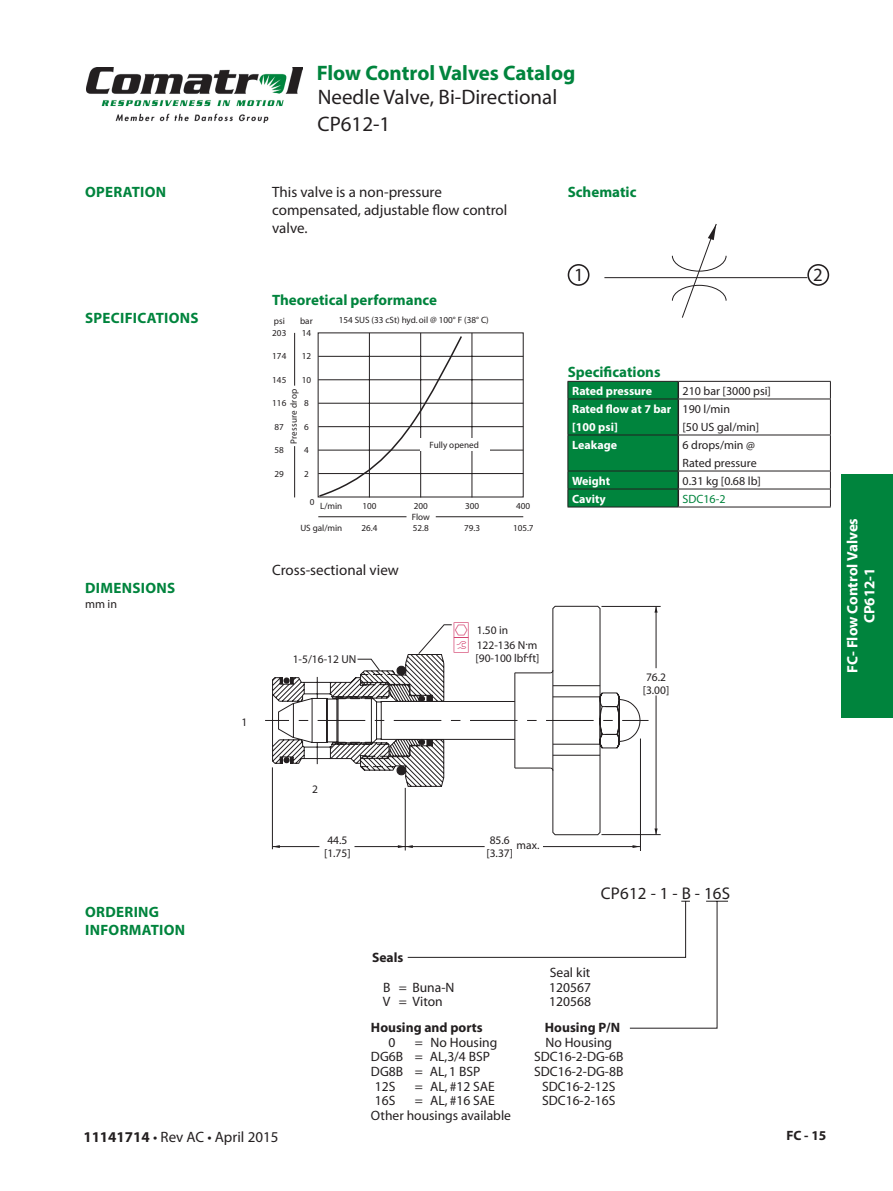
<style>
.page{position:relative;width:893px;height:1191px;background:#fff}
.page>*{position:absolute;margin:0;border:0;box-sizing:border-box;transform-origin:0 0}
._103_Heading_1{font:21px "Myriad Pro";color:#231f20}
.t1{font:700 21px "Myriad Pro";color:#00843d}
.Schematic{font:18.75px "Myriad Ringers";color:#231f20}
.Ordering{font:16.95px "Myriad";letter-spacing:.01em;color:#231f20}
._200_Body_Text{font:15px/18px "Myriad Pro";color:#231f20}
._300_Illustration{font:700 15px/18px "Myriad Pro";letter-spacing:.02em;color:#00843d}
._300_Illustration-2{font:700 15px "Myriad Pro";color:#00843d}
._901_Tab_Valve{font:700 15px "Myriad Pro";color:#fff}
._300_Illustration-3{font:15px "Myriad Pro";color:#231f20}
.Ordering-2{font:13.65px "Myriad";color:#231f20}
.Ordering-3{font:700 13.65px "Myriad";color:#231f20}
.t2{font:700 13.5px "Myriad Pro";color:#231f20}
._400_Table_Text{font:12px/18px "Myriad Pro";color:#231f20}
._400_Table_Text-2{font:700 12px/18px "Myriad Pro";color:#fff}
._400_Table_Text-3{font:12px "Myriad Pro";color:#00843d}
._306_Annotations{font:12px "Myriad Pro";color:#231f20}
.Cross-Section{font:11.55px/12.5px "Myriad";color:#231f20}
.Cross-Section-2{font:11.55px "Myriad Ringers";color:#231f20}
.Performance{font:9.15px "Myriad";color:#231f20}
.Performance-2{font:9.15px "Myriad";letter-spacing:.03em;color:#231f20}
.s1{font-weight:700}
</style>
<div class="page">
<div style="left:842px;top:474px;width:51px;height:243px;background:#00843d"></div>
<img style="left:87px;top:67px;width:215px;height:55px">
<hr style="left:318px;top:473px;width:205px;height:1px;background:#231f20">
<hr style="left:472px;top:333px;width:1px;height:164px;background:#231f20">
<hr style="left:318px;top:450px;width:205px;height:1px;background:#231f20">
<hr style="left:318px;top:426px;width:205px;height:1px;background:#231f20">
<hr style="left:318px;top:403px;width:205px;height:1px;background:#231f20">
<hr style="left:318px;top:379px;width:205px;height:1px;background:#231f20">
<hr style="left:318px;top:356px;width:205px;height:1px;background:#231f20">
<div style="left:420px;top:438px;width:70px;height:13px;background:#fff"></div>
<hr style="left:294px;top:446px;width:1px;height:51px;background:#231f20">
<hr style="left:294px;top:333px;width:1px;height:53px;background:#231f20">
<hr style="left:436px;top:516px;width:87px;height:1px;background:#231f20">
<hr style="left:318px;top:516px;width:88px;height:1px;background:#231f20">
<svg style="left:318px;top:334px;width:145px;height:164px"></svg>
<svg style="left:568px;top:224px;width:261px;height:94px"></svg>
<svg style="left:272px;top:835px;width:369px;height:16px"></svg>
<svg style="left:265px;top:606px;width:384px;height:229px"></svg>
<svg style="left:280px;top:677px;width:13px;height:7px"></svg>
<svg style="left:280px;top:757px;width:13px;height:6px"></svg>
<svg style="left:389px;top:666px;width:251px;height:109px"></svg>
<hr style="left:601px;top:834px;width:60px;height:1px;background:#231f20">
<hr style="left:601px;top:606px;width:60px;height:1px;background:#231f20">
<hr style="left:656px;top:695px;width:1px;height:139px;background:#231f20">
<svg style="left:654px;top:828px;width:4px;height:6px"></svg>
<hr style="left:656px;top:606px;width:1px;height:62px;background:#231f20">
<svg style="left:654px;top:606px;width:4px;height:6px"></svg>
<svg style="left:407px;top:900px;width:321px;height:129px"></svg>
<hr style="left:678px;top:381px;width:153px;height:1px;background:#231f20">
<svg style="left:830px;top:382px;width:1px;height:16px"></svg>
<hr style="left:678px;top:398px;width:153px;height:1px;background:#231f20">
<hr style="left:830px;top:399px;width:1px;height:35px;background:#231f20">
<hr style="left:678px;top:434px;width:153px;height:1px;background:#231f20">
<hr style="left:830px;top:435px;width:1px;height:35px;background:#231f20">
<hr style="left:678px;top:470px;width:153px;height:1px;background:#231f20">
<hr style="left:678px;top:488px;width:153px;height:1px;background:#231f20">
<svg style="left:830px;top:471px;width:1px;height:35px"></svg>
<hr style="left:678px;top:506px;width:153px;height:1px;background:#231f20">
<svg style="left:567px;top:381px;width:112px;height:126px;background:#037e3b"></svg>
<hr style="left:567px;top:506px;width:111px;height:1px;background:#231f20">
<svg style="left:454px;top:622px;width:15px;height:30px"></svg>
<p class="_300_Illustration" style="left:85px;top:182px;width:83px">OPERATION</p>
<p class="_300_Illustration" style="left:85px;top:308px;width:115px">SPECIFICATIONS</p>
<p class="_300_Illustration" style="left:85px;top:578px;width:92px">DIMENSIONS</p>
<p class="_306_Annotations" style="left:85px;top:597px;width:34px">mm in</p>
<p class="Cross-Section-2" style="left:242px;top:716px;width:7px">1</p>
<h1 class="t1" style="left:317px;top:59px;width:260px">Flow Control Valves Catalog</h1>
<p class="_103_Heading_1" style="left:318px;top:84px;width:241px">Needle Valve, Bi-Directional</p>
<p class="_103_Heading_1" style="left:317px;top:111px;width:74px">CP612-1</p>
<p class="_200_Body_Text" style="left:272px;top:182px;width:237px">This valve is a non-pressure compensated, adjustable flow control valve.</p>
<p class="_300_Illustration-2" style="left:272px;top:290px;width:166px">Theoretical performance</p>
<p class="Performance" style="left:274px;top:316px;width:12px">psi</p>
<p class="Performance" style="left:300px;top:316px;width:14px">bar</p>
<p class="Performance" style="left:272px;top:328px;width:16px">203</p>
<p class="Performance" style="left:302px;top:328px;width:11px">14</p>
<p class="Performance" style="left:272px;top:352px;width:16px">174</p>
<p class="Performance" style="left:302px;top:352px;width:11px">12</p>
<p class="Performance" style="left:272px;top:375px;width:16px">145</p>
<p class="Performance" style="left:302px;top:375px;width:11px">10</p>
<p class="Performance-2" style="left:289px;top:444px;width:57px;rotate:-90deg">Pressure drop</p>
<p class="Performance" style="left:304px;top:398px;width:6px">8</p>
<p class="Performance" style="left:272px;top:398px;width:16px">116</p>
<p class="Performance" style="left:275px;top:422px;width:11px">87</p>
<p class="Performance" style="left:304px;top:422px;width:6px">6</p>
<p class="Performance" style="left:275px;top:445px;width:11px">58</p>
<p class="Performance" style="left:275px;top:469px;width:11px">29</p>
<p class="Performance" style="left:304px;top:445px;width:6px">4</p>
<p class="Performance" style="left:304px;top:469px;width:6px">2</p>
<p class="Performance" style="left:339px;top:315px;width:152px">154 SUS (33 cSt) hyd. oil @ 100° F (38° C)</p>
<p class="Performance" style="left:430px;top:440px;width:51px">Fully opened</p>
<p class="Performance" style="left:310px;top:497px;width:6px">0</p>
<p class="Performance" style="left:320px;top:501px;width:24px">L/min</p>
<p class="Performance" style="left:362px;top:501px;width:16px">100</p>
<p class="Performance" style="left:300px;top:523px;width:43px">US gal/min</p>
<p class="Performance" style="left:362px;top:523px;width:17px">26.4</p>
<p class="_300_Illustration-3" style="left:272px;top:560px;width:128px">Cross-sectional view</p>
<p class="Performance" style="left:414px;top:501px;width:16px">200</p>
<p class="Performance" style="left:465px;top:501px;width:16px">300</p>
<p class="Performance" style="left:516px;top:501px;width:16px">400</p>
<p class="Performance" style="left:413px;top:523px;width:17px">52.8</p>
<p class="Performance" style="left:464px;top:523px;width:17px">79.3</p>
<p class="Performance" style="left:513px;top:523px;width:22px">105.7</p>
<p class="Performance" style="left:412px;top:512px;width:20px">Flow</p>
<p class="Cross-Section" style="left:293px;top:653px;width:65px">1-5/16-12 UN</p>
<p class="Cross-Section" style="left:477px;top:622px;width:62px;line-height:15px">1.50 in<br>122-136 N.m</p>
<p class="Cross-Section" style="left:476px;top:652px;width:65px">[90-100 lbf.ft]</p>
<p class="_300_Illustration-2" style="left:568px;top:182px;width:70px">Schematic</p>
<p class="Schematic" style="left:574px;top:263px;width:11px">1</p>
<p class="Schematic" style="left:813px;top:263px;width:11px">2</p>
<p class="_300_Illustration-2" style="left:568px;top:362px;width:94px">Specifications</p>
<p class="_400_Table_Text-2" style="left:572px;top:381px;width:81px">Rated pressure</p>
<p class="_400_Table_Text" style="left:682px;top:381px;width:90px">210 bar [3000 psi]</p>
<p class="_400_Table_Text-2" style="left:572px;top:399px;width:101px">Rated flow at 7 bar [100 psi]</p>
<p class="_400_Table_Text" style="left:682px;top:399px;width:78px">190 l/min<br>[50 US gal/min]</p>
<p class="_400_Table_Text-2" style="left:572px;top:435px;width:46px">Leakage</p>
<p class="_400_Table_Text" style="left:682px;top:435px;width:76px">6 drops/min @<br>Rated pressure</p>
<p class="_400_Table_Text-2" style="left:572px;top:471px;width:40px">Weight</p>
<p class="_400_Table_Text" style="left:682px;top:471px;width:80px">0.31 kg [0.68 lb]</p>
<p class="_400_Table_Text-2" style="left:572px;top:489px;width:35px">Cavity</p>
<p class="_400_Table_Text-3" style="left:682px;top:491px;width:45px">SDC16-2</p>
<p class="Cross-Section" style="left:643px;top:671px;width:28px">76.2 [3.00]</p>
<p class="_901_Tab_Valve" style="left:843px;top:673px;width:156px;rotate:-90deg">FC- Flow Control Valves</p>
<p class="_901_Tab_Valve" style="left:860px;top:623px;width:57px;rotate:-90deg">CP612-1</p>
<p class="_300_Illustration" style="left:85px;top:902px;width:102px">ORDERING<br>INFORMATION</p>
<p class="_200_Body_Text" style="left:83px;top:1128px;width:197px"><span class="s1">11141714</span> • Rev AC • April 2015</p>
<p class="Cross-Section-2" style="left:312px;top:782px;width:7px">2</p>
<p class="Cross-Section" style="left:324px;top:834px;width:28px">44.5 [1.75]</p>
<p class="Cross-Section" style="left:486px;top:834px;width:28px">85.6 [3.37]</p>
<p class="Cross-Section" style="left:517px;top:839px;width:24px">max.</p>
<p class="Ordering" style="left:601px;top:885px;width:131px">CP612-1-B-16S</p>
<p class="Ordering-3" style="left:372px;top:950px;width:33px">Seals</p>
<p class="Ordering-2" style="left:550px;top:965px;width:42px">Seal kit</p>
<p class="Ordering-2" style="left:383px;top:980px;width:73px">B = Buna-N</p>
<p class="Ordering-2" style="left:549px;top:980px;width:43px">120567</p>
<p class="Ordering-2" style="left:383px;top:995px;width:61px">V = Viton</p>
<p class="Ordering-2" style="left:549px;top:995px;width:43px">120568</p>
<p class="Ordering-3" style="left:371px;top:1020px;width:113px">Housing and ports</p>
<p class="Ordering-3" style="left:545px;top:1020px;width:77px">Housing P/N</p>
<p class="Ordering-2" style="left:388px;top:1035px;width:8px">0</p>
<p class="Ordering-2" style="left:415px;top:1035px;width:84px">= No Housing</p>
<p class="Ordering-2" style="left:545px;top:1035px;width:68px">No Housing</p>
<p class="Ordering-2" style="left:371px;top:1049px;width:121px">DG6B = AL,3/4 BSP</p>
<p class="Ordering-2" style="left:534px;top:1049px;width:91px">SDC16-2-DG-6B</p>
<p class="Ordering-2" style="left:371px;top:1064px;width:111px">DG8B = AL, 1 BSP</p>
<p class="Ordering-2" style="left:534px;top:1064px;width:91px">SDC16-2-DG-8B</p>
<p class="Ordering-2" style="left:375px;top:1079px;width:22px">12S</p>
<p class="Ordering-2" style="left:415px;top:1079px;width:82px">= AL, #12 SAE</p>
<p class="Ordering-2" style="left:542px;top:1079px;width:75px">SDC16-2-12S</p>
<p class="Ordering-2" style="left:375px;top:1094px;width:22px">16S</p>
<p class="Ordering-2" style="left:415px;top:1094px;width:82px">= AL, #16 SAE</p>
<p class="Ordering-2" style="left:542px;top:1094px;width:75px">SDC16-2-16S</p>
<p class="Ordering-2" style="left:371px;top:1108px;width:142px">Other housings available</p>
<p class="t2" style="left:786px;top:1126px;width:41px">FC - 15</p>
</div>
